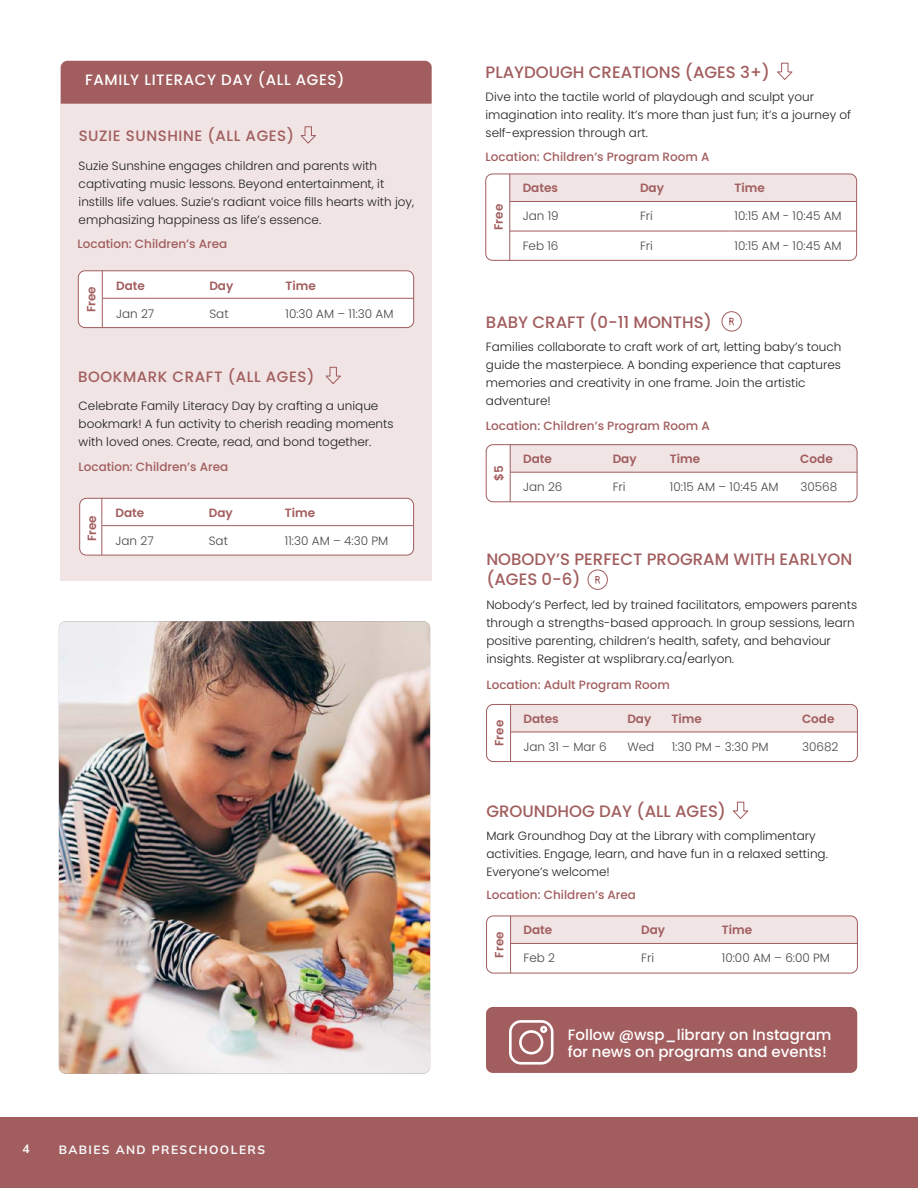
<style>
.page{position:relative;width:918px;height:1188px;background:#fff}
.page>*{position:absolute;margin:0;border:0;box-sizing:border-box;transform-origin:0 0}
.t1{font:500 16.5px/19.8px "Poppins";color:#a25d5e}
.t2{font:500 15px/16.5px "Poppins";color:#fff}
.t3{font:500 15px "Poppins";letter-spacing:.04em;color:#a25d5e}
.t4{font:500 15px "Poppins";letter-spacing:.04em;color:#fff}
.t5{font:300 12px/18px "Poppins";color:#202020}
.t6{font:300 12px "Poppins";color:#474747}
.t7{font:500 12px "Poppins";color:#a25d5e}
.t8{font:600 12px "Poppins";color:#a25d5e}
.t9{font:700 12px "Mulish";letter-spacing:.12em;color:#fafafc}
.t10{font:700 12px "Mulish";color:#fff}
</style>
<div class="page">
<div style="left:0;top:1117px;width:918px;height:71px;background:#a25d5e"></div>
<svg style="left:587px;top:569px;width:21px;height:21px"></svg>
<div style="left:511px;top:705px;width:346px;height:27px;background:#f0e4e4"></div>
<div style="left:486px;top:704px;width:372px;height:58px;border:1px solid #a25d5e;border-radius:7px"></div>
<hr style="left:510px;top:704px;width:1px;height:58px;background:#a25d5e">
<hr style="left:511px;top:732px;width:347px;height:1px;background:#a25d5e">
<div style="left:61px;top:64px;width:371px;height:516px;background:#f0e4e4"></div>
<div style="left:61px;top:61px;width:371px;height:43px;background:#a25d5e"></div>
<div style="left:78px;top:271px;width:336px;height:57px;background:#fff;border-radius:7px"></div>
<div style="left:78px;top:271px;width:336px;height:57px;border:1px solid #a25d5e;border-radius:7px"></div>
<hr style="left:102px;top:271px;width:1px;height:57px;background:#a25d5e">
<hr style="left:103px;top:298px;width:311px;height:1px;background:#a25d5e">
<svg style="left:325px;top:367px;width:16px;height:17px"></svg>
<div style="left:80px;top:498px;width:334px;height:57px;background:#fff;border-radius:7px"></div>
<div style="left:80px;top:498px;width:334px;height:57px;border:1px solid #a25d5e;border-radius:7px"></div>
<hr style="left:102px;top:525px;width:311px;height:1px;background:#a25d5e">
<div style="left:511px;top:916px;width:347px;height:27px;background:#f0e4e4"></div>
<div style="left:486px;top:916px;width:372px;height:57px;border:1px solid #a25d5e;border-radius:7px"></div>
<hr style="left:510px;top:916px;width:1px;height:57px;background:#a25d5e">
<hr style="left:511px;top:943px;width:347px;height:1px;background:#a25d5e">
<svg style="left:733px;top:801px;width:16px;height:18px"></svg>
<svg style="left:777px;top:62px;width:16px;height:18px"></svg>
<div style="left:511px;top:174px;width:346px;height:27px;background:#f0e4e4"></div>
<div style="left:486px;top:174px;width:371px;height:87px;border:1px solid #a25d5e;border-radius:7px"></div>
<hr style="left:510px;top:174px;width:1px;height:86px;background:#a25d5e">
<hr style="left:510px;top:201px;width:347px;height:1px;background:#a25d5e">
<hr style="left:510px;top:231px;width:124px;height:1px;background:#a25d5e">
<hr style="left:634px;top:231px;width:95px;height:1px;background:#a25d5e">
<hr style="left:729px;top:231px;width:128px;height:1px;background:#a25d5e">
<div style="left:511px;top:445px;width:346px;height:27px;background:#f0e4e4"></div>
<div style="left:486px;top:444px;width:371px;height:58px;border:1px solid #a25d5e;border-radius:7px"></div>
<hr style="left:510px;top:444px;width:1px;height:58px;background:#a25d5e">
<hr style="left:510px;top:472px;width:347px;height:1px;background:#a25d5e">
<svg style="left:721px;top:311px;width:21px;height:21px"></svg>
<hr style="left:102px;top:498px;width:1px;height:57px;background:#a25d5e">
<svg style="left:300px;top:126px;width:16px;height:18px"></svg>
<img style="left:59px;top:621px;width:371px;height:453px">
<div style="left:486px;top:1007px;width:371px;height:66px;background:#a25d5e;border-radius:7px"></div>
<svg style="left:509px;top:1020px;width:44px;height:45px"></svg>
<p class="t4" style="left:85px;top:72px;width:261px">FAMILY LITERACY DAY (ALL AGES)</p>
<p class="t3" style="left:79px;top:127px;width:217px">SUZIE SUNSHINE (ALL AGES)</p>
<p class="t5" style="left:79px;top:157px;width:337px">Suzie Sunshine engages children and parents with captivating music lessons. Beyond entertainment, it instills life values. Suzie’s radiant voice fills hearts with joy, emphasizing happiness as life’s essence.</p>
<p class="t7" style="left:78px;top:237px;width:151px">Location: Children’s Area</p>
<p class="t8" style="left:84px;top:312px;width:28px;rotate:-90deg">Free</p>
<p class="t8" style="left:116px;top:279px;width:30px">Date</p>
<p class="t8" style="left:209px;top:279px;width:25px">Day</p>
<p class="t8" style="left:286px;top:279px;width:32px">Time</p>
<p class="t6" style="left:116px;top:307px;width:40px">Jan 27</p>
<p class="t6" style="left:209px;top:307px;width:21px">Sat</p>
<p class="t6" style="left:286px;top:307px;width:109px">10:30 AM – 11:30 AM</p>
<p class="t3" style="left:78px;top:368px;width:238px">BOOKMARK CRAFT (ALL AGES)</p>
<p class="t5" style="left:79px;top:396px;width:316px">Celebrate Family Literacy Day by crafting a unique bookmark! A fun activity to cherish reading moments with loved ones. Create, read, and bond together.</p>
<p class="t7" style="left:79px;top:460px;width:151px">Location: Children’s Area</p>
<p class="t8" style="left:116px;top:506px;width:30px">Date</p>
<p class="t8" style="left:209px;top:506px;width:25px">Day</p>
<p class="t8" style="left:285px;top:506px;width:32px">Time</p>
<p class="t6" style="left:116px;top:534px;width:40px">Jan 27</p>
<p class="t6" style="left:209px;top:534px;width:21px">Sat</p>
<p class="t6" style="left:285px;top:534px;width:105px">11:30 AM – 4:30 PM</p>
<p class="t8" style="left:85px;top:541px;width:28px;rotate:-90deg">Free</p>
<p class="t10" style="left:22px;top:1141px;width:9px">4</p>
<p class="t9" style="left:59px;top:1141px;width:208px">BABIES AND PRESCHOOLERS</p>
<h1 class="t1" style="left:486px;top:62px;width:286px">PLAYDOUGH CREATIONS (AGES 3+)</h1>
<p class="t5" style="left:486px;top:88px;width:367px">Dive into the tactile world of playdough and sculpt your imagination into reality. It’s more than just fun; it’s a journey of self-expression through art.</p>
<p class="t7" style="left:486px;top:150px;width:225px">Location: Children’s Program Room A</p>
<p class="t8" style="left:492px;top:230px;width:28px;rotate:-90deg">Free</p>
<p class="t8" style="left:523px;top:181px;width:37px">Dates</p>
<p class="t8" style="left:640px;top:181px;width:25px">Day</p>
<p class="t8" style="left:735px;top:181px;width:32px">Time</p>
<p class="t6" style="left:523px;top:209px;width:37px">Jan 19</p>
<p class="t6" style="left:640px;top:209px;width:15px">Fri</p>
<p class="t6" style="left:735px;top:209px;width:109px">10:15 AM - 10:45 AM</p>
<p class="t6" style="left:523px;top:238px;width:37px">Feb 16</p>
<p class="t6" style="left:640px;top:238px;width:15px">Fri</p>
<p class="t6" style="left:735px;top:238px;width:109px">10:15 AM - 10:45 AM</p>
<h1 class="t1" style="left:486px;top:312px;width:227px">BABY CRAFT (0-11 MONTHS)</h1>
<p class="t5" style="left:486px;top:338px;width:357px">Families collaborate to craft work of art, letting baby’s touch guide the masterpiece. A bonding experience that captures memories and creativity in one frame. Join the artistic adventure!</p>
<p class="t7" style="left:486px;top:419px;width:225px">Location: Children’s Program Room A</p>
<p class="t8" style="left:492px;top:481px;width:17px;rotate:-90deg">$5</p>
<p class="t8" style="left:523px;top:452px;width:30px">Date</p>
<p class="t8" style="left:613px;top:452px;width:25px">Day</p>
<p class="t8" style="left:670px;top:452px;width:32px">Time</p>
<p class="t8" style="left:800px;top:452px;width:34px">Code</p>
<p class="t6" style="left:523px;top:480px;width:41px">Jan 26</p>
<p class="t6" style="left:613px;top:480px;width:15px">Fri</p>
<p class="t6" style="left:670px;top:480px;width:110px">10:15 AM – 10:45 AM</p>
<p class="t6" style="left:800px;top:480px;width:38px">30568</p>
<h1 class="t1" style="left:486px;top:549px;width:367px">NOBODY’S PERFECT PROGRAM WITH EARLYON (AGES 0-6)</h1>
<p class="t5" style="left:486px;top:596px;width:372px">Nobody’s Perfect, led by trained facilitators, empowers parents through a strengths-based approach. In group sessions, learn positive parenting, children’s health, safety, and behaviour insights. Register at wsplibrary.ca/earlyon.</p>
<p class="t7" style="left:486px;top:677px;width:185px">Location: Adult Program Room</p>
<p class="t8" style="left:492px;top:746px;width:28px;rotate:-90deg">Free</p>
<p class="t8" style="left:524px;top:712px;width:37px">Dates</p>
<p class="t8" style="left:627px;top:712px;width:25px">Day</p>
<p class="t8" style="left:672px;top:712px;width:32px">Time</p>
<p class="t8" style="left:802px;top:712px;width:34px">Code</p>
<p class="t6" style="left:524px;top:739px;width:85px">Jan 31 – Mar 6</p>
<p class="t6" style="left:627px;top:739px;width:29px">Wed</p>
<p class="t6" style="left:672px;top:739px;width:98px">1:30 PM - 3:30 PM</p>
<p class="t6" style="left:802px;top:739px;width:38px">30682</p>
<h1 class="t1" style="left:486px;top:801px;width:241px">GROUNDHOG DAY (ALL AGES)</h1>
<p class="t5" style="left:486px;top:827px;width:343px">Mark Groundhog Day at the Library with complimentary activities. Engage, learn, and have fun in a relaxed setting.<br>Everyone’s welcome!</p>
<p class="t7" style="left:486px;top:887px;width:151px">Location: Children’s Area</p>
<p class="t8" style="left:492px;top:958px;width:28px;rotate:-90deg">Free</p>
<p class="t8" style="left:524px;top:923px;width:30px">Date</p>
<p class="t8" style="left:641px;top:923px;width:25px">Day</p>
<p class="t8" style="left:722px;top:923px;width:32px">Time</p>
<p class="t6" style="left:524px;top:951px;width:33px">Feb 2</p>
<p class="t6" style="left:641px;top:951px;width:15px">Fri</p>
<p class="t6" style="left:722px;top:951px;width:110px">10:00 AM – 6:00 PM</p>
<p class="t2" style="left:568px;top:1027px;width:265px">Follow @wsp_library on Instagram for news on programs and events!</p>
</div>
